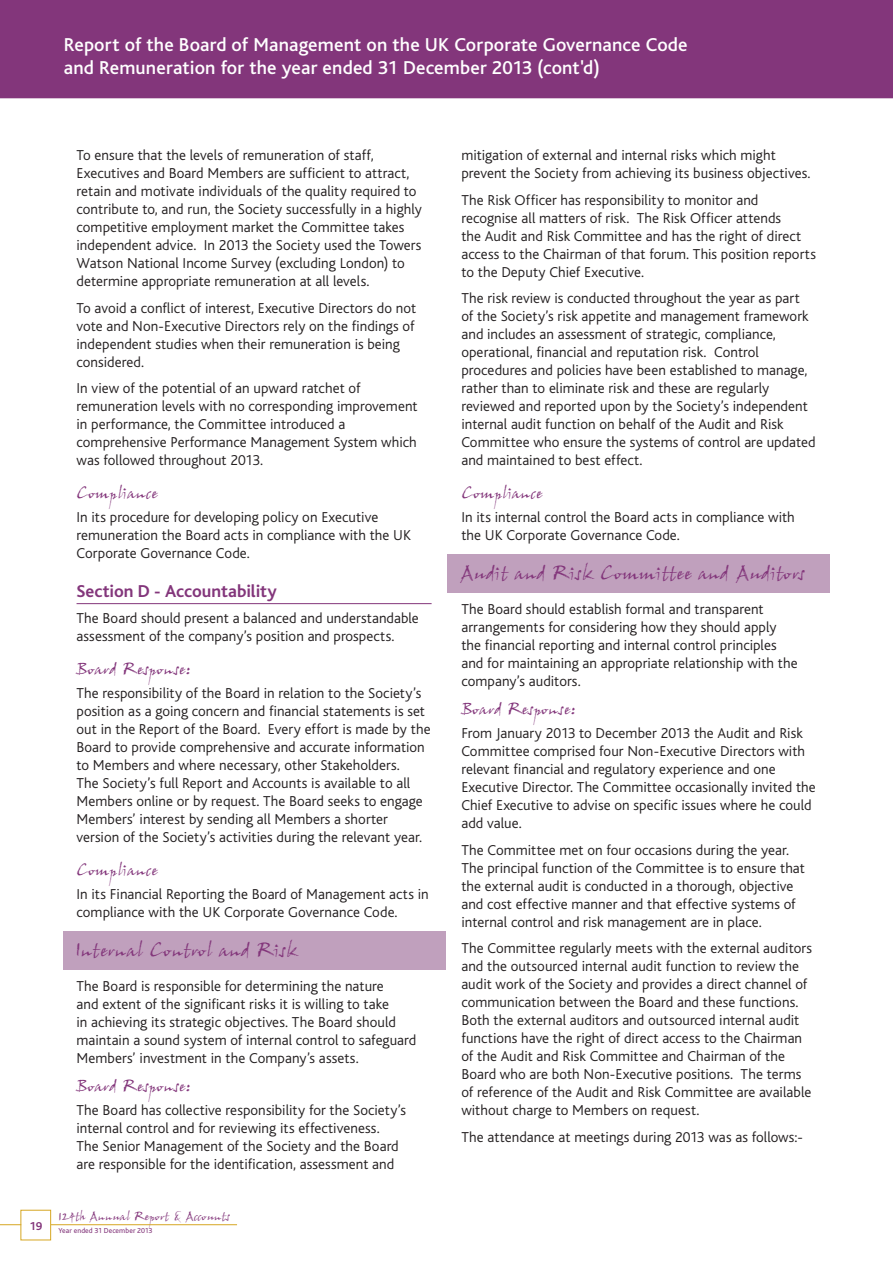
<style>
.page{position:relative;width:893px;height:1263px;background:#fff}
.page>*{position:absolute;margin:0;border:0;box-sizing:border-box;transform-origin:0 0}
.t1{font:500 19.5px/23.4px "Bliss";letter-spacing:.01em;color:#fff}
.t2{font:19.5px "John Handy Plain";color:#83367b}
.t3{font:700 18px "Bliss";color:#83367b}
.t4{font:16.5px "John Handy Plain";color:#83367b}
.t5{font:300 15px/18px "Bliss";letter-spacing:.005em;color:#231f20}
.t6{font:12px "John Handy Plain";color:#83367b}
.t7{font:700 12px "Bliss";color:#83367b}
.t8{font:7.5px "Bliss";letter-spacing:.015em;color:#83367b}
</style>
<div class="page">
<svg style="left:0;top:1224px;width:21px;height:1px"></svg>
<hr style="left:51px;top:1224px;width:186px;height:1px;background:#d6a723">
<div style="left:0;top:0;width:893px;height:98px;background:#83367b"></div>
<hr style="left:77px;top:603px;width:355px;height:1px;background:#83367b">
<div style="left:63px;top:931px;width:382px;height:39px;background:#c0a0bd"></div>
<div style="left:448px;top:554px;width:382px;height:39px;background:#c0a0bd"></div>
<h1 class="t1" style="left:64px;top:33px;width:625px">Report of the Board of Management on the UK Corporate Governance Code and Remuneration for the year ended 31 December 2013 (cont'd)</h1>
<p class="t7" style="left:29px;top:1219px;width:14px">19</p>
<p class="t5" style="left:77px;top:147px;width:347px">To ensure that the levels of remuneration of staff, Executives and Board Members are sufficient to attract, retain and motivate individuals of the quality required to contribute to, and run, the Society successfully in a highly competitive employment market the Committee takes independent advice. In 2013 the Society used the Towers Watson National Income Survey (excluding London) to determine appropriate remuneration at all levels.</p>
<p class="t5" style="left:77px;top:299px;width:341px">To avoid a conflict of interest, Executive Directors do not vote and Non-Executive Directors rely on the findings of independent studies when their remuneration is being considered.</p>
<p class="t5" style="left:77px;top:380px;width:343px">In view of the potential of an upward ratchet of remuneration levels with no corresponding improvement in performance, the Committee introduced a comprehensive Performance Management System which was followed throughout 2013.</p>
<p class="t4" style="left:77px;top:482px;width:82px">Compliance</p>
<p class="t5" style="left:77px;top:509px;width:336px">In its procedure for developing policy on Executive remuneration the Board acts in compliance with the UK<br>Corporate Governance Code.</p>
<p class="t3" style="left:77px;top:582px;width:202px">Section D - Accountability</p>
<p class="t5" style="left:77px;top:610px;width:344px">The Board should present a balanced and understandable assessment of the company’s position and prospects.</p>
<p class="t4" style="left:77px;top:659px;width:117px">Board Response:</p>
<p class="t5" style="left:77px;top:685px;width:356px">The responsibility of the Board in relation to the Society’s position as a going concern and financial statements is set out in the Report of the Board. Every effort is made by the Board to provide comprehensive and accurate information to Members and where necessary, other Stakeholders.<br>The Society’s full Report and Accounts is available to all Members online or by request. The Board seeks to engage Members’ interest by sending all Members a shorter version of the Society’s activities during the relevant year.</p>
<p class="t4" style="left:77px;top:859px;width:82px">Compliance</p>
<p class="t5" style="left:77px;top:886px;width:354px">In its Financial Reporting the Board of Management acts in compliance with the UK Corporate Governance Code.</p>
<h1 class="t2" style="left:75px;top:938px;width:224px">Internal Control and Risk</h1>
<p class="t5" style="left:77px;top:977px;width:341px">The Board is responsible for determining the nature<br>and extent of the significant risks it is willing to take<br>in achieving its strategic objectives. The Board should maintain a sound system of internal control to safeguard Members’ investment in the Company’s assets.</p>
<p class="t4" style="left:77px;top:1075px;width:117px">Board Response:</p>
<p class="t5" style="left:77px;top:1102px;width:331px">The Board has collective responsibility for the Society’s internal control and for reviewing its effectiveness.<br>The Senior Management of the Society and the Board are responsible for the identification, assessment and</p>
<p class="t6" style="left:59px;top:1208px;width:173px">124th Annual Report &amp; Accounts</p>
<p class="t8" style="left:59px;top:1227px;width:95px">Year ended 31 December 2013</p>
<p class="t5" style="left:461px;top:147px;width:351px">mitigation of external and internal risks which might prevent the Society from achieving its business objectives.</p>
<p class="t5" style="left:461px;top:191px;width:356px">The Risk Officer has responsibility to monitor and recognise all matters of risk. The Risk Officer attends<br>the Audit and Risk Committee and has the right of direct access to the Chairman of that forum. This position reports to the Deputy Chief Executive.</p>
<p class="t5" style="left:461px;top:290px;width:356px">The risk review is conducted throughout the year as part<br>of the Society’s risk appetite and management framework and includes an assessment of strategic, compliance, operational, financial and reputation risk. Control procedures and policies have been established to manage, rather than to eliminate risk and these are regularly reviewed and reported upon by the Society’s independent internal audit function on behalf of the Audit and Risk Committee who ensure the systems of control are updated and maintained to best effect.</p>
<p class="t4" style="left:461px;top:482px;width:82px">Compliance</p>
<p class="t5" style="left:461px;top:509px;width:335px">In its internal control the Board acts in compliance with the UK Corporate Governance Code.</p>
<h1 class="t2" style="left:460px;top:561px;width:346px">Audit and Risk Committee and Auditors</h1>
<p class="t5" style="left:461px;top:600px;width:338px">The Board should establish formal and transparent arrangements for considering how they should apply the financial reporting and internal control principles and for maintaining an appropriate relationship with the company’s auditors.</p>
<p class="t4" style="left:461px;top:698px;width:117px">Board Response:</p>
<p class="t5" style="left:461px;top:725px;width:356px">From January 2013 to December 2013 the Audit and Risk Committee comprised four Non-Executive Directors with relevant financial and regulatory experience and one Executive Director. The Committee occasionally invited the Chief Executive to advise on specific issues where he could add value.</p>
<p class="t5" style="left:461px;top:841px;width:345px">The Committee met on four occasions during the year.<br>The principal function of the Committee is to ensure that the external audit is conducted in a thorough, objective and cost effective manner and that effective systems of internal control and risk management are in place.</p>
<p class="t5" style="left:461px;top:940px;width:352px">The Committee regularly meets with the external auditors and the outsourced internal audit function to review the audit work of the Society and provides a direct channel of communication between the Board and these functions.<br>Both the external auditors and outsourced internal audit functions have the right of direct access to the Chairman of the Audit and Risk Committee and Chairman of the Board who are both Non-Executive positions. The terms of reference of the Audit and Risk Committee are available without charge to Members on request.</p>
<p class="t5" style="left:461px;top:1128px;width:343px">The attendance at meetings during 2013 was as follows:-</p>
</div>
